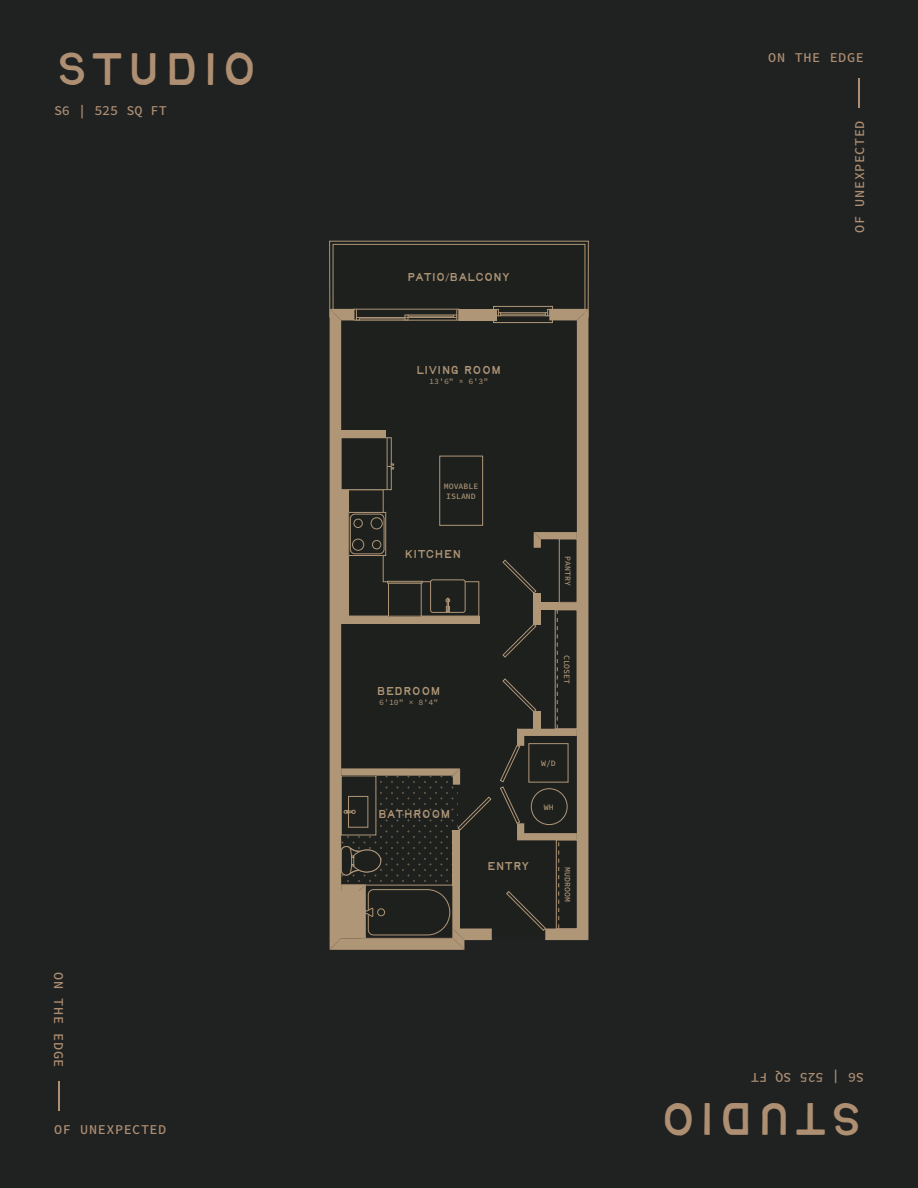
<style>
.page{position:relative;width:918px;height:1188px;background:#202222}
.page>*{position:absolute;margin:0;border:0;box-sizing:border-box;transform-origin:0 0}
.t1{font:45px "TAY Birdie";letter-spacing:-.01em;color:#af8f72}
.t2{font:13.5px "Source Code Variable";letter-spacing:.035em;color:#af8f72}
.t3{font:11.25px "TAY Birdie";letter-spacing:-.065em;color:#af9677}
.t4{font:8.25px/9.9px "Source Code Variable";color:#af9677}
.s1{font-family:"Myriad Pro"}
</style>
<div class="page">
<svg style="left:329px;top:241px;width:260px;height:709px"></svg>
<hr style="left:360px;top:317px;width:45px;height:1px;background:#af9677">
<hr style="left:360px;top:319px;width:45px;height:1px;background:#af9677">
<hr style="left:408px;top:317px;width:45px;height:1px;background:#af9677">
<hr style="left:408px;top:316px;width:45px;height:1px;background:#af9677">
<hr style="left:408px;top:315px;width:46px;height:1px;background:#af9677">
<hr style="left:58px;top:1081px;width:2px;height:30px;background:#af8f72">
<hr style="left:859px;top:78px;width:1px;height:30px;background:#af8f72">
<p class="t1" style="left:54px;top:53px;width:195px">STUD IO</p>
<p class="t2" style="left:54px;top:101px;width:114px">S6 | 525 SQ FT</p>
<p class="t2" style="left:68px;top:972px;width:97px;rotate:90deg">ON THE EDGE</p>
<p class="t2" style="left:54px;top:1120px;width:114px">OF UNEXPECTED</p>
<p class="t3" style="left:407px;top:273px;width:105px">PATIO<span class="s1">/</span>BALCONY</p>
<p class="t3" style="left:416px;top:366px;width:88px">LIVING ROOM</p>
<p class="t4" style="left:429px;top:377px;width:61px">13'6" × 6'3"</p>
<p class="t4" style="left:444px;top:481px;width:36px">MOVABLE<br>ISLAND</p>
<p class="t3" style="left:404px;top:550px;width:59px">KITCHEN</p>
<p class="t4" style="left:573px;top:556px;width:31px;rotate:90deg">PANTRY</p>
<p class="t3" style="left:376px;top:687px;width:66px">BEDROOM</p>
<p class="t4" style="left:379px;top:697px;width:61px">6'10" × 8'4"</p>
<p class="t3" style="left:378px;top:810px;width:75px">BATHROOM</p>
<p class="t4" style="left:572px;top:655px;width:31px;rotate:90deg">CLOSET</p>
<p class="t4" style="left:541px;top:758px;width:16px">W/D</p>
<p class="t4" style="left:544px;top:802px;width:11px">WH</p>
<p class="t3" style="left:487px;top:862px;width:44px">ENTRY</p>
<p class="t4" style="left:572px;top:867px;width:36px;rotate:90deg">MUDROOM</p>
<p class="t2" style="left:768px;top:47px;width:97px">ON THE EDGE</p>
<p class="t2" style="left:850px;top:233px;width:114px;rotate:-90deg">OF UNEXPECTED</p>
<p class="t2" style="left:840px;top:1087px;width:90px;rotate:-180deg">| 525 SQ FT</p>
<p class="t2" style="left:864px;top:1087px;width:18px;rotate:-180deg">S6</p>
<p class="t1" style="left:864px;top:1135px;width:195px;rotate:-180deg">STUD OI</p>
</div>
